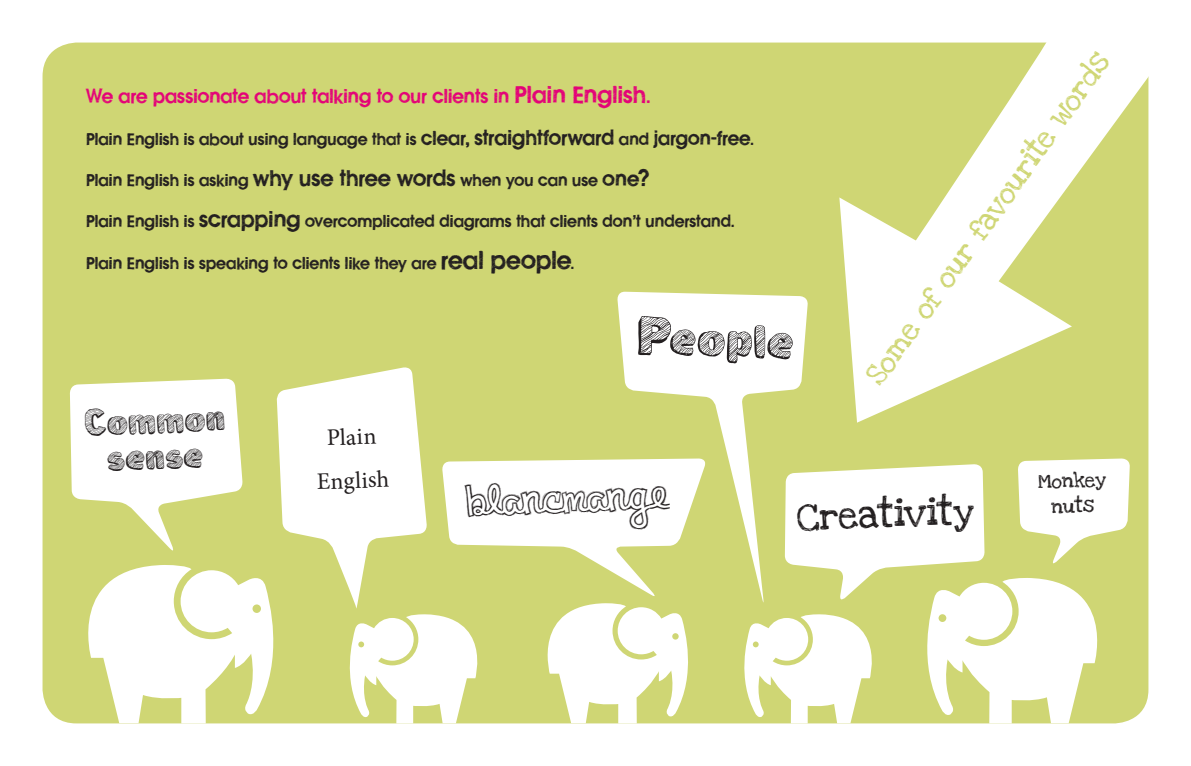
<style>
.page{position:relative;width:1191px;height:766px;background:#fff}
.page>*{position:absolute;margin:0;border:0;box-sizing:border-box;transform-origin:0 0}
.t1{font:51px "Not Tuned TV";color:#231f20}
.t2{font:37.5px/36px "Not Tuned TV";color:#231f20;text-align:center}
.t3{font:28.5px "Love Ya Like A Sister";color:#231f20}
.t4{font:23.7px "Minion Pro";color:#231f20}
.t5{font:23.7px "clementinesketch";color:#231f20}
.t6{font:22.65px "Love Ya Like A Sister";color:#cfd674}
.t7{font:21px "Fat Bat Alt";letter-spacing:.005em;color:#e40278}
.t8{font:18px "Fat Bat Alt";letter-spacing:.01em;color:#231f20}
.t9{font:15px "Love Ya Like A Sister";color:#231f20}
.s1{font-size:25.5px}
.s2{font-size:21px}
.s3{font-size:22.5px}
.s4{font-size:24px}
.s5{font-size:27px}
</style>
<div class="page">
<div style="left:43px;top:43px;width:1105px;height:680px;background:#cfd674;border-radius:34px"></div>
<svg style="left:66px;top:565px;width:208px;height:158px"></svg>
<svg style="left:547px;top:603px;width:141px;height:120px"></svg>
<svg style="left:349px;top:614px;width:129px;height:109px"></svg>
<svg style="left:839px;top:42px;width:310px;height:380px"></svg>
<svg style="left:70px;top:378px;width:173px;height:173px"></svg>
<svg style="left:276px;top:367px;width:151px;height:242px;fill:#fff"></svg>
<svg style="left:442px;top:459px;width:175px;height:116px;fill:#fff"></svg>
<svg style="left:617px;top:291px;width:191px;height:316px;fill:#fff"></svg>
<svg style="left:736px;top:458px;width:394px;height:265px"></svg>
<p class="t7" style="left:86px;top:84px;width:565px">We are passionate about talking to our clients in <span class="s1">Plain English</span>.</p>
<p class="t8" style="left:86px;top:128px;width:669px">Plain English is about using language that is <span class="s2">clear,</span> <span class="s3">straightforward</span> and <span class="s2">jargon-free</span>.</p>
<p class="t8" style="left:86px;top:170px;width:565px">Plain English is asking <span class="s4">why use three words</span> when you can use <span class="s3">one</span><span class="s1">?</span></p>
<p class="t8" style="left:86px;top:211px;width:650px">Plain English is <span class="s4">scrapping</span> overcomplicated diagrams that clients don’t understand.</p>
<p class="t8" style="left:86px;top:252px;width:489px">Plain English is speaking to clients like they are <span class="s5">real people</span>.</p>
<p class="t1" style="left:637px;top:311px;width:160px;rotate:2deg">People</p>
<p class="t6" style="left:860px;top:372px;width:400px;rotate:-55deg">Some of our favourite words</p>
<p class="t2" style="left:82px;top:405px;width:144px;rotate:-2deg">Common sense</p>
<p class="t4" style="left:326px;top:421px;width:51px;rotate:-2deg">Plain</p>
<p class="t4" style="left:316px;top:465px;width:74px;rotate:-2deg">English</p>
<p class="t5" style="left:465px;top:494px;width:205px;rotate:-2deg">Blancmange</p>
<p class="t3" style="left:796px;top:496px;width:178px;rotate:-2deg">Creativity</p>
<p class="t9" style="left:1037px;top:470px;width:70px;rotate:-2deg">Monkey</p>
<p class="t9" style="left:1051px;top:495px;width:44px;rotate:-2deg">nuts</p>
</div>
